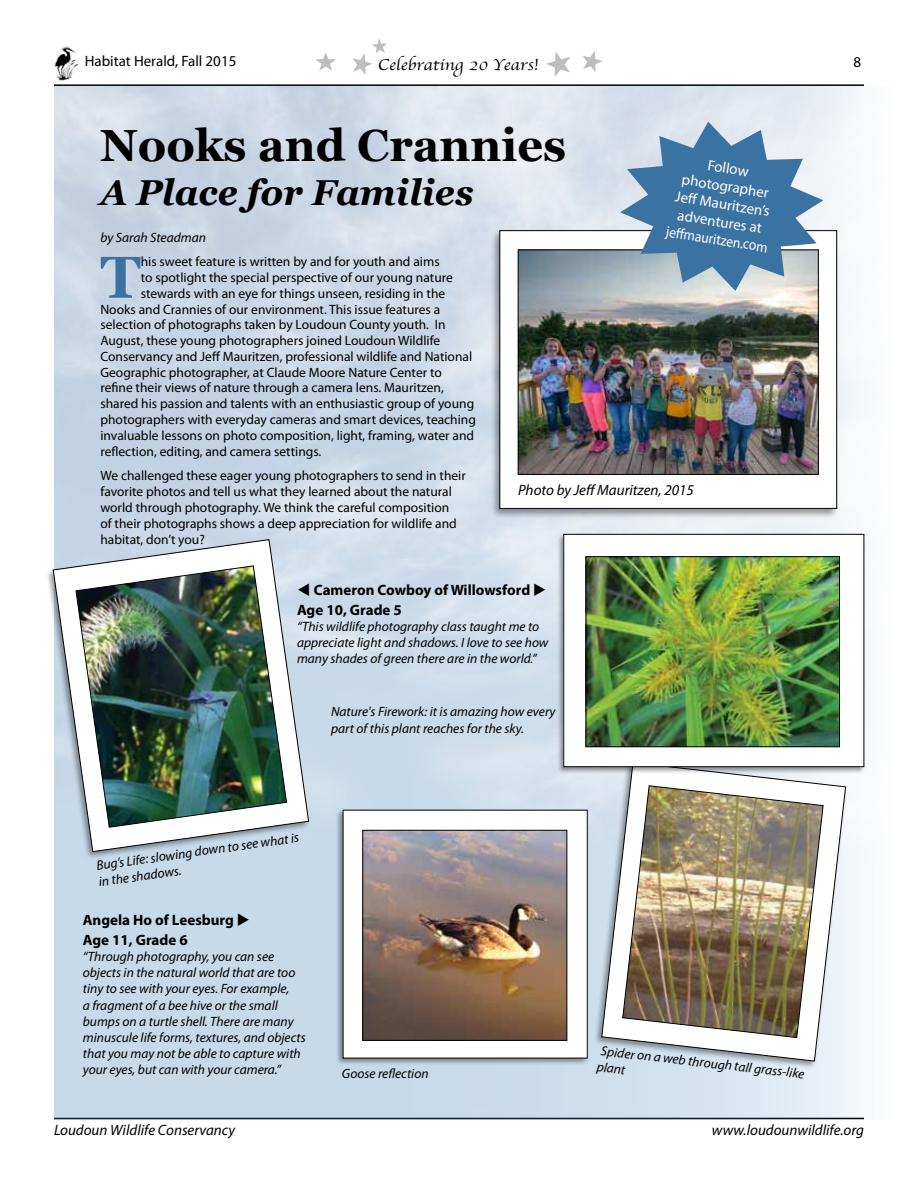
<style>
.page{position:relative;width:918px;height:1188px;background:#fff}
.page>*{position:absolute;margin:0;border:0;box-sizing:border-box;transform-origin:0 0}
.t1{font:700 58.95px "Georgia";color:#3a72a1}
.t2{font:700 45px "Georgia";color:#000}
.t3{font:italic 700 36px "Georgia";color:#000}
.t4{font:16.5px "Apple Chancery";color:#000;scale:1.1 1}
.t5{font:italic 15px "Myriad Pro";color:#000}
.t6{font:700 15px/19.8px "Myriad Pro";color:#000}
.t7{font:15px/18px "Myriad Pro";color:#fff;text-align:center}
.t8{font:15px "Myriad Pro";color:#000}
.t9{font:13.5px/15.8px "Myriad Pro";color:#000}
.t10{font:italic 13.5px/16.2px "Myriad Pro";color:#000}
</style>
<div class="page">
<hr style="left:54px;top:84px;width:810px;height:2px;background:#000">
<img style="left:54px;top:46px;width:24px;height:34px">
<img style="left:54px;top:86px;width:812px;height:1033px">
<svg style="left:546px;top:52px;width:24px;height:25px"></svg>
<svg style="left:315px;top:52px;width:21px;height:19px"></svg>
<svg style="left:583px;top:51px;width:20px;height:21px"></svg>
<svg style="left:352px;top:39px;width:35px;height:36px"></svg>
<div style="left:490px;top:228px;width:349px;height:291px;background:#000;opacity:.4"></div>
<div style="left:500px;top:231px;width:337px;height:277px;background:#fff"></div>
<div style="left:500px;top:230px;width:337px;height:279px;border:1px solid #000"></div>
<div style="left:45px;top:538px;width:265px;height:322px;background:#000;opacity:.4"></div>
<svg style="left:53px;top:539px;width:256px;height:313px"></svg>
<div style="left:593px;top:761px;width:254px;height:309px;background:#000;opacity:.4"></div>
<svg style="left:601px;top:773px;width:245px;height:288px"></svg>
<div style="left:557px;top:533px;width:309px;height:240px;background:#000;opacity:.4"></div>
<div style="left:564px;top:534px;width:300px;height:233px;background:#fff"></div>
<div style="left:564px;top:534px;width:300px;height:233px;border:1px solid #000"></div>
<div style="left:336px;top:809px;width:253px;height:257px;background:#000;opacity:.4"></div>
<div style="left:343px;top:810px;width:244px;height:248px;background:#fff"></div>
<img style="left:520px;top:252px;width:297px;height:221px">
<div style="left:518px;top:250px;width:301px;height:225px;border:1px solid #000"></div>
<svg style="left:620px;top:122px;width:203px;height:169px;background:#7ea0bd"></svg>
<img style="left:588px;top:558px;width:250px;height:187px">
<div style="left:586px;top:556px;width:254px;height:191px;border:1px solid #000"></div>
<img style="left:76px;top:565px;width:211px;height:263px">
<img style="left:622px;top:785px;width:202px;height:253px">
<img style="left:365px;top:832px;width:200px;height:207px">
<div style="left:363px;top:830px;width:204px;height:211px;border:1px solid #000"></div>
<p class="t8" style="left:85px;top:52px;width:153px">Habitat Herald, Fall 2015</p>
<p class="t4" style="left:378px;top:51px;width:148px">Celebrating 20 Years!</p>
<p class="t8" style="left:853px;top:52px;width:9px">8</p>
<h2 class="t2" style="left:100px;top:117px;width:468px">Nooks and Crannies</h2>
<h3 class="t3" style="left:100px;top:169px;width:375px">A Place for Families</h3>
<p class="t7" style="left:679px;top:151px;width:104px;rotate:9deg">Follow photographer<br>Jeff Mauritzen’s adventures at jeff mauritzen.com</p>
<p class="t10" style="left:100px;top:229px;width:107px">by Sarah Steadman</p>
<h1 class="t1" style="left:100px;top:239px;width:42px">T</h1>
<p class="t9" style="left:141px;top:254px;width:300px">his sweet feature is written by and for youth and aims</p>
<p class="t9" style="left:141px;top:269px;width:314px">to spotlight the special perspective of our young nature</p>
<p class="t9" style="left:141px;top:285px;width:306px">stewards with an eye for things unseen, residing in the</p>
<p class="t9" style="left:100px;top:301px;width:341px">Nooks and Crannies of our environment. This issue features a</p>
<p class="t9" style="left:100px;top:317px;width:347px">selection of photographs taken by Loudoun County youth. In</p>
<p class="t9" style="left:100px;top:332px;width:341px">August, these young photographers joined Loudoun Wildlife</p>
<p class="t9" style="left:100px;top:348px;width:373px">Conservancy and Jeff Mauritzen, professional wildlife and National</p>
<p class="t9" style="left:100px;top:364px;width:343px">Geographic photographer, at Claude Moore Nature Center to</p>
<p class="t9" style="left:100px;top:380px;width:345px">refine their views of nature through a camera lens. Mauritzen,</p>
<p class="t9" style="left:100px;top:395px;width:375px">shared his passion and talents with an enthusiastic group of young</p>
<p class="t9" style="left:100px;top:411px;width:377px">photographers with everyday cameras and smart devices, teaching</p>
<p class="t9" style="left:100px;top:427px;width:375px">invaluable lessons on photo composition, light, framing, water and</p>
<p class="t9" style="left:100px;top:443px;width:222px">reflection, editing, and camera settings.</p>
<p class="t9" style="left:100px;top:468px;width:367px">We challenged these eager young photographers to send in their favorite photos and tell us what they learned about the natural world through photography. We think the careful composition<br>of their photographs shows a deep appreciation for wildlife and habitat, don’t you?</p>
<p class="t5" style="left:518px;top:481px;width:177px">Photo by Jeff Mauritzen, 2015</p>
<p class="t6" style="left:297px;top:579px;width:251px">▼ Cameron Cowboy of Willowsford ◆<br>Age 10, Grade 5</p>
<p class="t10" style="left:297px;top:618px;width:253px">“This wildlife photography class taught me to appreciate light and shadows. I love to see how many shades of green there are in the world.”</p>
<p class="t10" style="left:331px;top:704px;width:226px">Nature's Firework: it is amazing how every part of this plant reaches for the sky.</p>
<p class="t10" style="left:96px;top:857px;width:206px;rotate:-8deg">Bug’s Life: slowing down to see what is in the shadows.</p>
<p class="t6" style="left:83px;top:909px;width:169px">Angela Ho of Leesburg ◆<br>Age 11, Grade 6</p>
<p class="t10" style="left:83px;top:948px;width:224px">“Through photography, you can see objects in the natural world that are too tiny to see with your eyes. For example,<br>a fragment of a bee hive or the small bumps on a turtle shell. There are many minuscule life forms, textures, and objects that you may not be able to capture with your eyes, but can with your camera.”</p>
<p class="t10" style="left:342px;top:1065px;width:88px">Goose reflection</p>
<p class="t10" style="left:599px;top:1044px;width:209px;line-height:15.3px;rotate:6deg">Spider on a web through tall grass-like plant</p>
<p class="t5" style="left:54px;top:1121px;width:183px">Loudoun Wildlife Conservancy</p>
<p class="t5" style="left:712px;top:1121px;width:154px">www.loudounwildlife.org</p>
</div>
